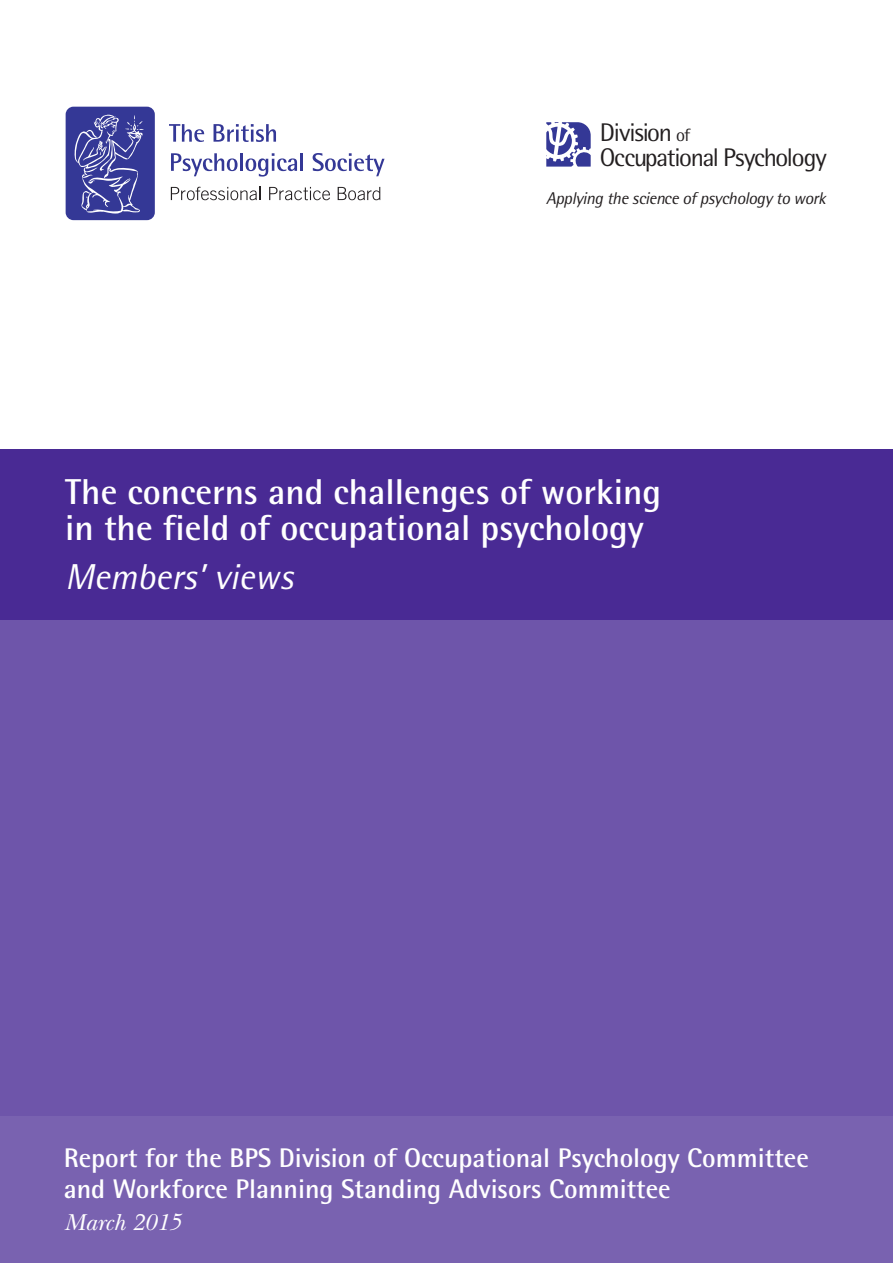
<style>
.page{position:relative;width:893px;height:1263px;background:#fff}
.page>*{position:absolute;margin:0;border:0;box-sizing:border-box;transform-origin:0 0}
.t1{font:700 36px/36px "Rotis Semi Sans";color:#fff}
.t2{font:italic 36px "Rotis Semi Sans";color:#fff}
.t3{font:700 27px/31.5px "Rotis Semi Sans";color:#fff}
.t4{font:25.5px/25.2px "Rotis Semi Sans";letter-spacing:-.05em;color:#231f20}
.t5{font:italic 24px "New Baskerville Std";color:#fff}
.t6{font:italic 17.1px "Rotis Semi Sans";letter-spacing:-.025em;color:#231f20}
.s1{font-size:17.85px}
</style>
<div class="page">
<svg style="left:169px;top:124px;width:35px;height:18px"></svg>
<svg style="left:214px;top:124px;width:62px;height:18px"></svg>
<svg style="left:171px;top:153px;width:67px;height:23px"></svg>
<hr style="left:240px;top:153px;width:3px;height:18px;background:#343896">
<svg style="left:246px;top:153px;width:57px;height:24px"></svg>
<svg style="left:313px;top:153px;width:72px;height:23px"></svg>
<svg style="left:171px;top:187px;width:90px;height:13px"></svg>
<svg style="left:269px;top:187px;width:61px;height:13px"></svg>
<svg style="left:338px;top:187px;width:42px;height:13px"></svg>
<svg style="left:66px;top:107px;width:89px;height:113px;background:#4d50a3"></svg>
<div style="left:0;top:453px;width:893px;height:810px;background:#6e55aa"></div>
<div style="left:0;top:449px;width:893px;height:171px;background:#492a94"></div>
<div style="left:0;top:1116px;width:893px;height:147px;background:#7962b0"></div>
<svg style="left:546px;top:122px;width:45px;height:45px"></svg>
<p class="t4" style="left:600px;top:122px;width:229px">Division <span class="s1">of<br></span>Occupational Psychology</p>
<p class="t6" style="left:546px;top:192px;width:281px">Applying the science of psychology to work</p>
<h1 class="t1" style="left:65px;top:478px;width:597px">The concerns and challenges of working in the field of occupational psychology</h1>
<h1 class="t2" style="left:65px;top:564px;width:230px">Members’ views</h1>
<p class="t3" style="left:64px;top:1145px;width:747px">Report for the BPS Division of Occupational Psychology Committee and Workforce Planning Standing Advisors Committee</p>
<p class="t5" style="left:64px;top:1214px;width:119px">March 2015</p>
</div>
